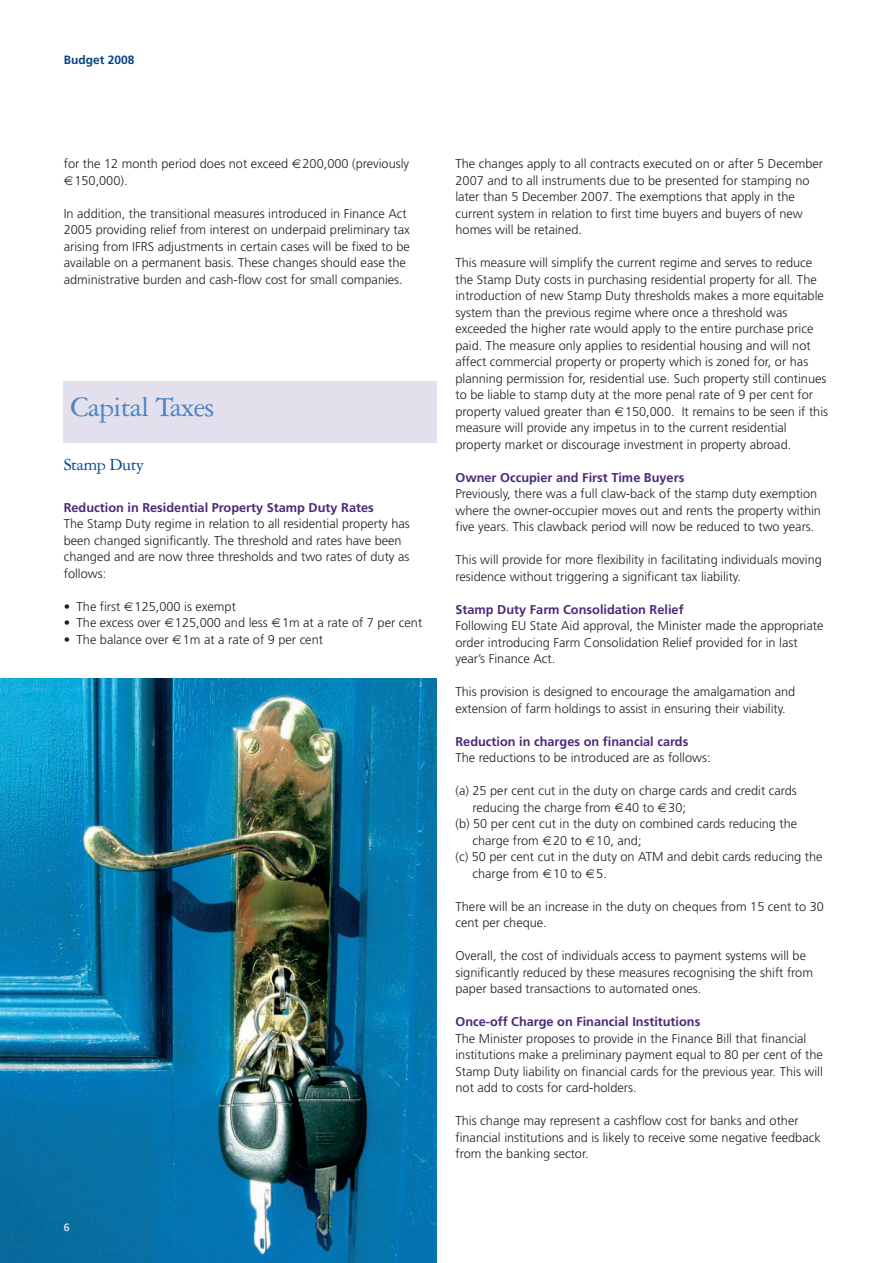
<style>
.page{position:relative;width:893px;height:1263px;background:#fff}
.page>*{position:absolute;margin:0;border:0;box-sizing:border-box;transform-origin:0 0}
.t1{font:30px "Garamond Three";letter-spacing:-.025em;color:#4884c5}
.t2{font:18px "Garamond Three";letter-spacing:-.025em;color:#014a94}
.t3{font:300 12.75px/16.5px "Frutiger";color:#231f20}
.t4{font:700 12.75px "Frutiger";color:#4c2979}
.t5{font:700 12px "Frutiger";color:#054286}
.t6{font:10.5px "Frutiger";color:#fff}
</style>
<div class="page">
<div style="left:64px;top:381px;width:373px;height:61px;background:#e3dfec"></div>
<img style="left:0;top:679px;width:437px;height:584px">
<p class="t5" style="left:64px;top:55px;width:72px">Budget 2008</p>
<p class="t3" style="left:74px;top:156px;width:336px;text-indent:-11px">for the 12 month period does not exceed 200,000 (previously<br>150,000).</p>
<p class="t3" style="left:64px;top:206px;width:348px">In addition, the transitional measures introduced in Finance Act 2005 providing relief from interest on underpaid preliminary tax arising from IFRS adjustments in certain cases will be fixed to be available on a permanent basis. These changes should ease the administrative burden and cash-flow cost for small companies.</p>
<h1 class="t1" style="left:71px;top:397px;width:146px">Capital Taxes</h1>
<h2 class="t2" style="left:64px;top:458px;width:82px">Stamp Duty</h2>
<p class="t4" style="left:64px;top:502px;width:312px">Reduction in Residential Property Stamp Duty Rates</p>
<p class="t3" style="left:64px;top:516px;width:348px">The Stamp Duty regime in relation to all residential property has been changed significantly. The threshold and rates have been changed and are now three thresholds and two rates of duty as follows:</p>
<p class="t3" style="left:64px;top:599px;width:174px">• The first 125,000 is exempt</p>
<p class="t3" style="left:64px;top:615px;width:360px">• The excess over 125,000 and less 1m at a rate of 7 per cent</p>
<p class="t3" style="left:64px;top:632px;width:261px">• The balance over 1m at a rate of 9 per cent</p>
<p class="t6" style="left:64px;top:1223px;width:7px">6</p>
<p class="t3" style="left:455px;top:156px;width:369px">The changes apply to all contracts executed on or after 5 December 2007 and to all instruments due to be presented for stamping no later than 5 December 2007. The exemptions that apply in the current system in relation to first time buyers and buyers of new homes will be retained.</p>
<p class="t3" style="left:455px;top:255px;width:374px">This measure will simplify the current regime and serves to reduce the Stamp Duty costs in purchasing residential property for all. The introduction of new Stamp Duty thresholds makes a more equitable system than the previous regime where once a threshold was exceeded the higher rate would apply to the entire purchase price paid. The measure only applies to residential housing and will not affect commercial property or property which is zoned for, or has planning permission for, residential use. Such property still continues to be liable to stamp duty at the more penal rate of 9 per cent for property valued greater than 150,000. It remains to be seen if this measure will provide any impetus in to the current residential property market or discourage investment in property abroad.</p>
<p class="t4" style="left:455px;top:472px;width:230px">Owner Occupier and First Time Buyers</p>
<p class="t3" style="left:455px;top:486px;width:367px">Previously, there was a full claw-back of the stamp duty exemption where the owner-occupier moves out and rents the property within five years. This clawback period will now be reduced to two years.</p>
<p class="t3" style="left:455px;top:552px;width:368px">This will provide for more flexibility in facilitating individuals moving residence without triggering a significant tax liability.</p>
<p class="t4" style="left:455px;top:604px;width:230px">Stamp Duty Farm Consolidation Relief</p>
<p class="t3" style="left:455px;top:618px;width:369px">Following EU State Aid approval, the Minister made the appropriate order introducing Farm Consolidation Relief provided for in last year’s Finance Act.</p>
<p class="t3" style="left:455px;top:684px;width:341px">This provision is designed to encourage the amalgamation and extension of farm holdings to assist in ensuring their viability.</p>
<p class="t4" style="left:455px;top:736px;width:234px">Reduction in charges on financial cards</p>
<p class="t3" style="left:455px;top:750px;width:257px">The reductions to be introduced are as follows:</p>
<p class="t3" style="left:455px;top:783px;width:343px">(a) 25 per cent cut in the duty on charge cards and credit cards</p>
<p class="t3" style="left:472px;top:800px;width:215px">reducing the charge from 40 to 30;</p>
<p class="t3" style="left:455px;top:816px;width:343px">(b) 50 per cent cut in the duty on combined cards reducing the</p>
<p class="t3" style="left:472px;top:833px;width:171px">charge from 20 to 10, and;</p>
<p class="t3" style="left:455px;top:849px;width:369px">(c) 50 per cent cut in the duty on ATM and debit cards reducing the</p>
<p class="t3" style="left:472px;top:866px;width:136px">charge from 10 to 5.</p>
<p class="t3" style="left:455px;top:899px;width:370px">There will be an increase in the duty on cheques from 15 cent to 30 cent per cheque.</p>
<p class="t3" style="left:455px;top:948px;width:359px">Overall, the cost of individuals access to payment systems will be significantly reduced by these measures recognising the shift from paper based transactions to automated ones.</p>
<p class="t4" style="left:455px;top:1016px;width:246px">Once-off Charge on Financial Institutions</p>
<p class="t3" style="left:455px;top:1031px;width:369px">The Minister proposes to provide in the Finance Bill that financial institutions make a preliminary payment equal to 80 per cent of the Stamp Duty liability on financial cards for the previous year. This will not add to costs for card-holders.</p>
<p class="t3" style="left:455px;top:1113px;width:367px">This change may represent a cashflow cost for banks and other financial institutions and is likely to receive some negative feedback from the banking sector.</p>
</div>
